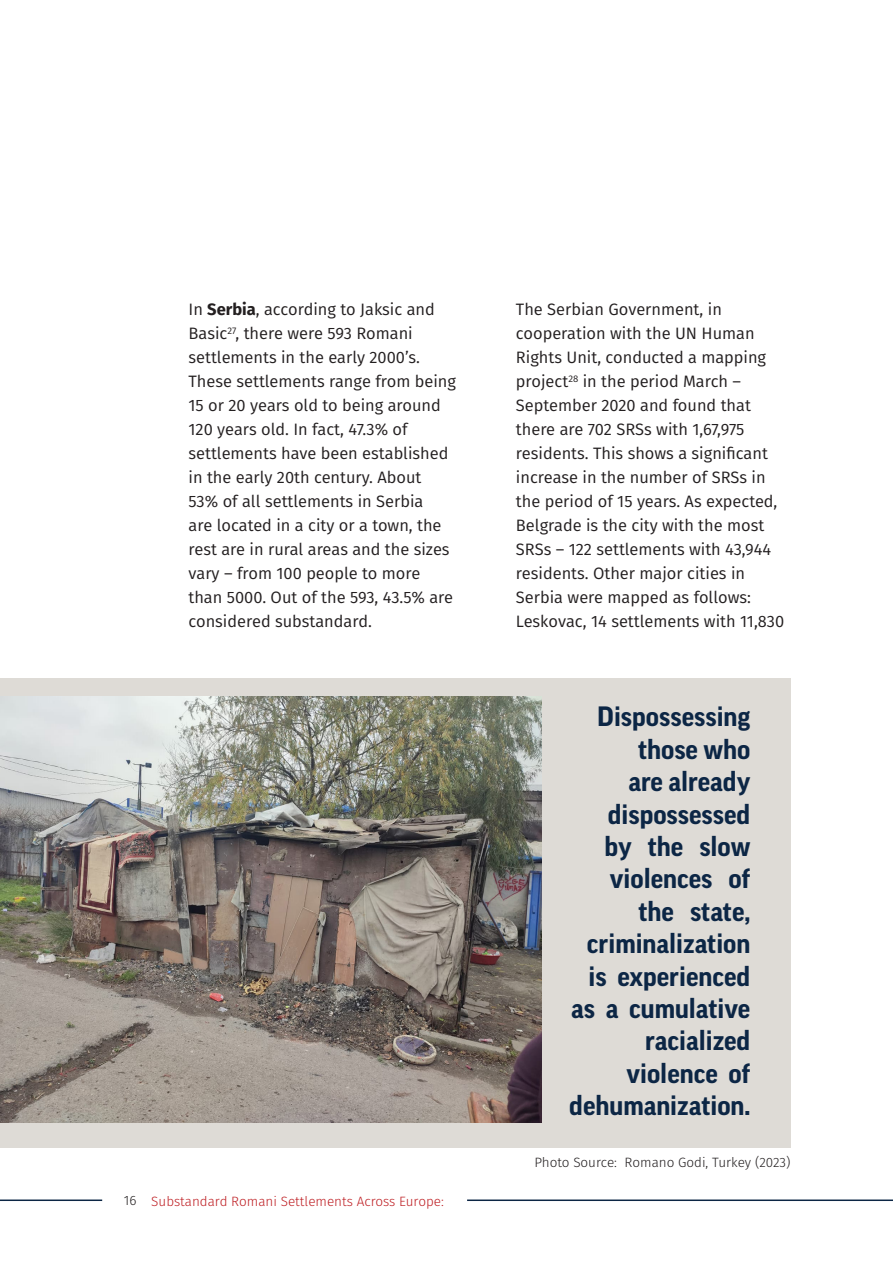
<style>
.page{position:relative;width:893px;height:1263px;background:#fff}
.page>*{position:absolute;margin:0;border:0;box-sizing:border-box;transform-origin:0 0}
.Intro_Text_Center{font:700 27px/32.4px "Good Pro";color:#0c2645;text-align:right}
.t1{font:16.5px/24px "Fira Sans";color:#231f20}
.t2{font:300 13.5px "Fira Sans";color:#be1e23}
.t3{font:300 13.5px "Fira Sans";color:#231f20}
.s1{font-weight:700}
.s2{color:#231f20}
</style>
<div class="page">
<hr style="left:0;top:1199px;width:102px;height:2px;background:#0c2645">
<hr style="left:467px;top:1199px;width:426px;height:2px;background:#0c2645">
<div style="left:0;top:678px;width:791px;height:470px;background:#dedbd6"></div>
<img style="left:0;top:696px;width:542px;height:426px">
<p class="t1" style="left:189px;top:297px;width:269px">In <span class="s1">Serbia</span>, according to Jaksic and<br>Basic<sup>27</sup>, there were 593 Romani settlements in the early 2000’s.<br>These settlements range from being<br>15 or 20 years old to being around<br>120 years old. In fact, 47.3% of settlements have been established in the early 20th century. About<br>53% of all settlements in Serbia<br>are located in a city or a town, the rest are in rural areas and the sizes vary – from 100 people to more than 5000. Out of the 593, 43.5% are considered substandard.</p>
<p class="t1" style="left:516px;top:297px;width:270px">The Serbian Government, in cooperation with the UN Human<br>Rights Unit, conducted a mapping project<sup>28</sup> in the period March –<br>September 2020 and found that there are 702 SRSs with 1,67,975 residents. This shows a significant increase in the number of SRSs in the period of 15 years. As expected,<br>Belgrade is the city with the most<br>SRSs – 122 settlements with 43,944 residents. Other major cities in<br>Serbia were mapped as follows:<br>Leskovac, 14 settlements with 11,830</p>
<p class="Intro_Text_Center" style="left:569px;top:700px;width:183px">Dispossessing those who<br>are already dispossessed<br>by the slow violences of the state, criminalization is experienced as a cumulative racialized violence of dehumanization.</p>
<p class="t2" style="left:124px;top:1191px;width:321px"><span class="s2">16</span> Substandard Romani Settlements Across Europe:</p>
<p class="t3" style="left:534px;top:1153px;width:257px">Photo Source: Romano Godi, Turkey (2023)</p>
</div>
